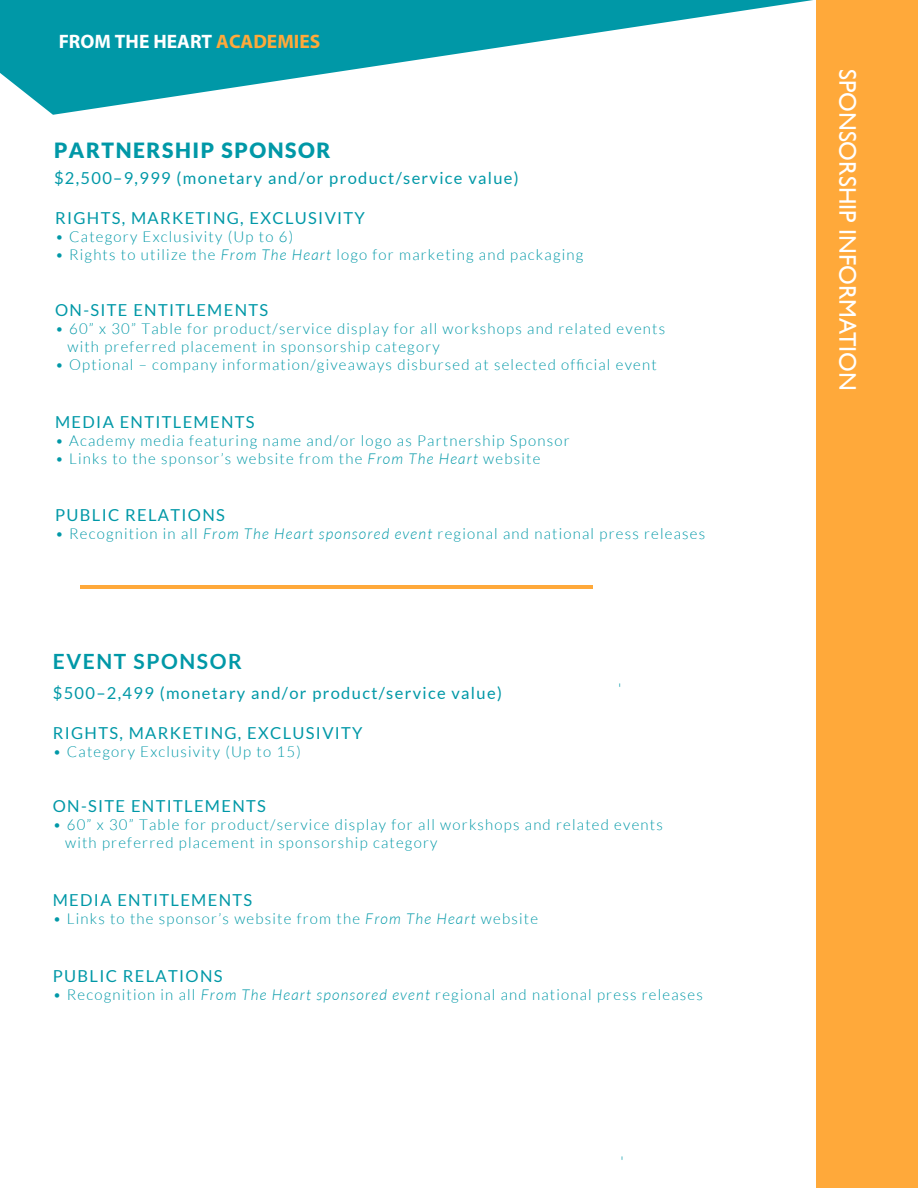
<style>
.page{position:relative;width:918px;height:1188px;background:#fff}
.page>*{position:absolute;margin:0;border:0;box-sizing:border-box;transform-origin:0 0}
.t1{font:24px "Gill Sans";color:#fff}
.t2{font:900 21px "Lato";letter-spacing:.075em;color:#0098a7}
.t3{font:700 21px "Lato";letter-spacing:.075em;color:#0098a7}
.t4{font:700 19.5px "Myriad Pro";color:#fff}
.t5{font:16.5px "Lato";letter-spacing:.08em;color:#0098a7}
.t6{font:300 15px/18px "Lato";letter-spacing:.08em;color:#0098a7}
.s1{color:#ffa93a}
.s2{font-style:italic}
</style>
<div class="page">
<svg style="left:44px;top:0;width:769px;height:115px"></svg>
<svg style="left:0;top:0;width:706px;height:108px;fill:#0098a7"></svg>
<div style="left:817px;top:0;width:101px;height:1188px;background:#ffa93a"></div>
<hr style="left:81px;top:585px;width:512px;height:4px;background:#ffa93a">
<h3 class="t4" style="left:59px;top:29px;width:263px">FROM THE HEART <span class="s1">ACADEMIES</span></h3>
<h2 class="t2" style="left:54px;top:138px;width:278px">PARTNERSHIP SPONSOR</h2>
<p class="t5" style="left:54px;top:168px;width:466px">$2,500–9,999 (monetary and/or product/service value)</p>
<p class="t5" style="left:55px;top:209px;width:311px">RIGHTS, MARKETING, EXCLUSIVITY</p>
<p class="t6" style="left:55px;top:228px;width:240px">• Category Exclusivity (Up to 6)</p>
<p class="t6" style="left:55px;top:246px;width:530px">• Rights to utilize the <span class="s2">From The Heart</span> logo for marketing and packaging</p>
<p class="t5" style="left:55px;top:301px;width:215px">ON-SITE ENTITLEMENTS</p>
<p class="t6" style="left:67px;top:320px;width:599px;text-indent:-12px">• 60” x 30” Table for product/service display for all workshops and related events with preferred placement in sponsorship category</p>
<p class="t6" style="left:55px;top:356px;width:603px">• Optional – company information/giveaways disbursed at selected official event</p>
<p class="t5" style="left:55px;top:413px;width:201px">MEDIA ENTITLEMENTS</p>
<p class="t6" style="left:55px;top:431px;width:516px">• Academy media featuring name and/or logo as Partnership Sponsor</p>
<p class="t6" style="left:55px;top:449px;width:487px">• Links to the sponsor’s website from the <span class="s2">From The Heart</span> website</p>
<p class="t5" style="left:55px;top:506px;width:171px">PUBLIC RELATIONS</p>
<p class="t6" style="left:55px;top:525px;width:652px">• Recognition in all <span class="s2">From The Heart sponsored event</span> regional and national press releases</p>
<h2 class="t3" style="left:53px;top:649px;width:191px">EVENT SPONSOR</h2>
<p class="t5" style="left:53px;top:684px;width:451px">$500–2,499 (monetary and/or product/service value)</p>
<p class="t5" style="left:53px;top:723px;width:311px">RIGHTS, MARKETING, EXCLUSIVITY</p>
<p class="t6" style="left:53px;top:742px;width:250px">• Category Exclusivity (Up to 15)</p>
<p class="t6" style="left:618px;top:680px;width:5px">'</p>
<p class="t5" style="left:53px;top:797px;width:215px">ON-SITE ENTITLEMENTS</p>
<p class="t6" style="left:65px;top:816px;width:599px;text-indent:-12px">• 60” x 30” Table for product/service display for all workshops and related events with preferred placement in sponsorship category</p>
<p class="t5" style="left:53px;top:891px;width:201px">MEDIA ENTITLEMENTS</p>
<p class="t6" style="left:53px;top:910px;width:487px">• Links to the sponsor’s website from the <span class="s2">From The Heart</span> website</p>
<p class="t5" style="left:53px;top:966px;width:171px">PUBLIC RELATIONS</p>
<p class="t6" style="left:53px;top:985px;width:652px">• Recognition in all <span class="s2">From The Heart sponsored event</span> regional and national press releases</p>
<p class="t6" style="left:621px;top:1153px;width:5px">'</p>
<h1 class="t1" style="left:862px;top:69px;width:323px;rotate:90deg">SPONSORSHIP INFORMATION</h1>
</div>
